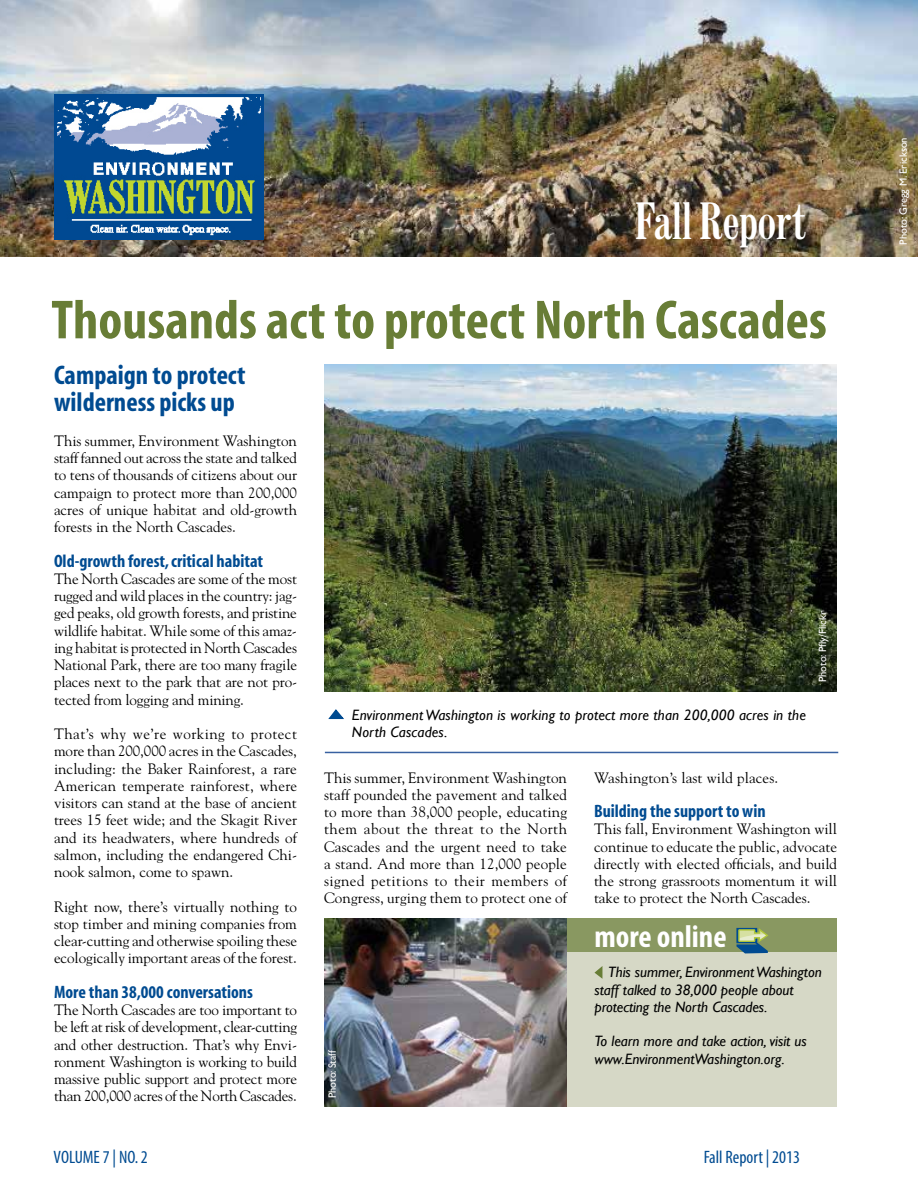
<style>
.page{position:relative;width:918px;height:1188px;background:#fff}
.page>*{position:absolute;margin:0;border:0;box-sizing:border-box;transform-origin:0 0}
.t1{font:700 condensed 55.5px "Myriad Pro";color:#687d36}
.t2{font:700 condensed 49.5px "Century FB";color:#fff}
.t3{font:700 condensed 31.5px "Myriad Pro";color:#fff}
.t4{font:700 condensed 27px/27px "Myriad";color:#004b91}
.t5{font:700 condensed 18px "Myriad";color:#004b91}
.t6{font:condensed 18px "Myriad Pro";color:#004b91}
.t7{font:15px/17.2px "Goudy";color:#000;text-align:justify}
.t8{font:italic 15px/17.2px "Gill Sans";color:#000}
.t9{font:10.5px "Gill Sans";color:#fff}
</style>
<div class="page">
<img style="left:0;top:0;width:918px;height:256px">
<hr style="left:325px;top:752px;width:513px;height:1px;background:#3861a1">
<img style="left:324px;top:364px;width:513px;height:327px">
<div style="left:567px;top:918px;width:270px;height:189px;background:#d6d8c6"></div>
<div style="left:567px;top:918px;width:270px;height:34px;background:#899861"></div>
<svg style="left:736px;top:927px;width:32px;height:26px"></svg>
<svg style="left:328px;top:709px;width:16px;height:10px"></svg>
<img style="left:324px;top:918px;width:243px;height:189px">
<img style="left:54px;top:94px;width:209px;height:145px">
<svg style="left:594px;top:966px;width:8px;height:13px"></svg>
<h2 class="t2" style="left:635px;top:195px;width:173px">Fall Report</h2>
<h1 class="t1" style="left:51px;top:285px;width:777px">Thousands act to protect North Cascades</h1>
<h3 class="t4" style="left:54px;top:363px;width:193px">Campaign to protect wilderness picks up</h3>
<p class="t7" style="left:54px;top:432px;width:245px">This summer, Environment Washington staff fanned out across the state and talked to tens of thousands of citizens about our campaign to protect more than 200,000 acres of unique habitat and old-growth forests in the North Cascades.</p>
<p class="t5" style="left:54px;top:552px;width:211px">Old-growth forest, critical habitat</p>
<p class="t7" style="left:54px;top:570px;width:245px">The North Cascades are some of the most rugged and wild places in the country: jag&shy;ged peaks, old growth forests, and pristine wildlife habitat. While some of this amaz&shy;ing habitat is protected in North Cascades National Park, there are too many fragile places next to the park that are not pro&shy;tected from logging and mining.</p>
<p class="t7" style="left:54px;top:725px;width:245px">That’s why we’re working to protect more than 200,000 acres in the Cascades, including: the Baker Rainforest, a rare American temperate rainforest, where visitors can stand at the base of ancient trees 15 feet wide; and the Skagit River and its headwaters, where hundreds of salmon, including the endangered Chi&shy;nook salmon, come to spawn.</p>
<p class="t7" style="left:54px;top:897px;width:245px">Right now, there’s virtually nothing to stop timber and mining companies from clear-cutting and otherwise spoiling these ecologically important areas of the forest.</p>
<p class="t5" style="left:54px;top:983px;width:200px">More than 38,000 conversations</p>
<p class="t7" style="left:54px;top:1001px;width:245px">The North Cascades are too important to be left at risk of development, clear-cutting and other destruction. That’s why Envi&shy;ronment Washington is working to build massive public support and protect more than 200,000 acres of the North Cascades.</p>
<p class="t6" style="left:54px;top:1147px;width:96px">VOLUME 7 | NO. 2</p>
<p class="t9" style="left:817px;top:682px;width:73px;rotate:-90deg">Photo: Pfly/Flickr</p>
<p class="t8" style="left:352px;top:706px;width:456px">Environment Washington is working to protect more than 200,000 acres in the<br>North Cascades.</p>
<p class="t7" style="left:324px;top:768px;width:245px">This summer, Environment Washington staff pounded the pavement and talked to more than 38,000 people, educating them about the threat to the North Cascades and the urgent need to take a stand. And more than 12,000 people signed petitions to their members of Congress, urging them to protect one of</p>
<p class="t7" style="left:594px;top:768px;width:186px">Washington’s last wild places.</p>
<p class="t5" style="left:594px;top:802px;width:173px">Building the support to win</p>
<p class="t7" style="left:594px;top:820px;width:245px">This fall, Environment Washington will continue to educate the public, advocate directly with elected officials, and build the strong grassroots momentum it will take to protect the North Cascades.</p>
<h3 class="t3" style="left:594px;top:917px;width:134px">more online</h3>
<p class="t9" style="left:326px;top:1098px;width:50px;rotate:-90deg">Photo: Staff</p>
<p class="t8" style="left:595px;top:964px;width:229px;text-indent:14px">This summer, Environment Washington staff talked to 38,000 people about protecting the North Cascades.</p>
<p class="t8" style="left:595px;top:1033px;width:214px">To learn more and take action, visit us www.EnvironmentWashington.org.</p>
<p class="t6" style="left:704px;top:1146px;width:98px">Fall Report | 2013</p>
<p class="t9" style="left:897px;top:245px;width:109px;rotate:-90deg">Photo: Gregg M. Erickson</p>
</div>
